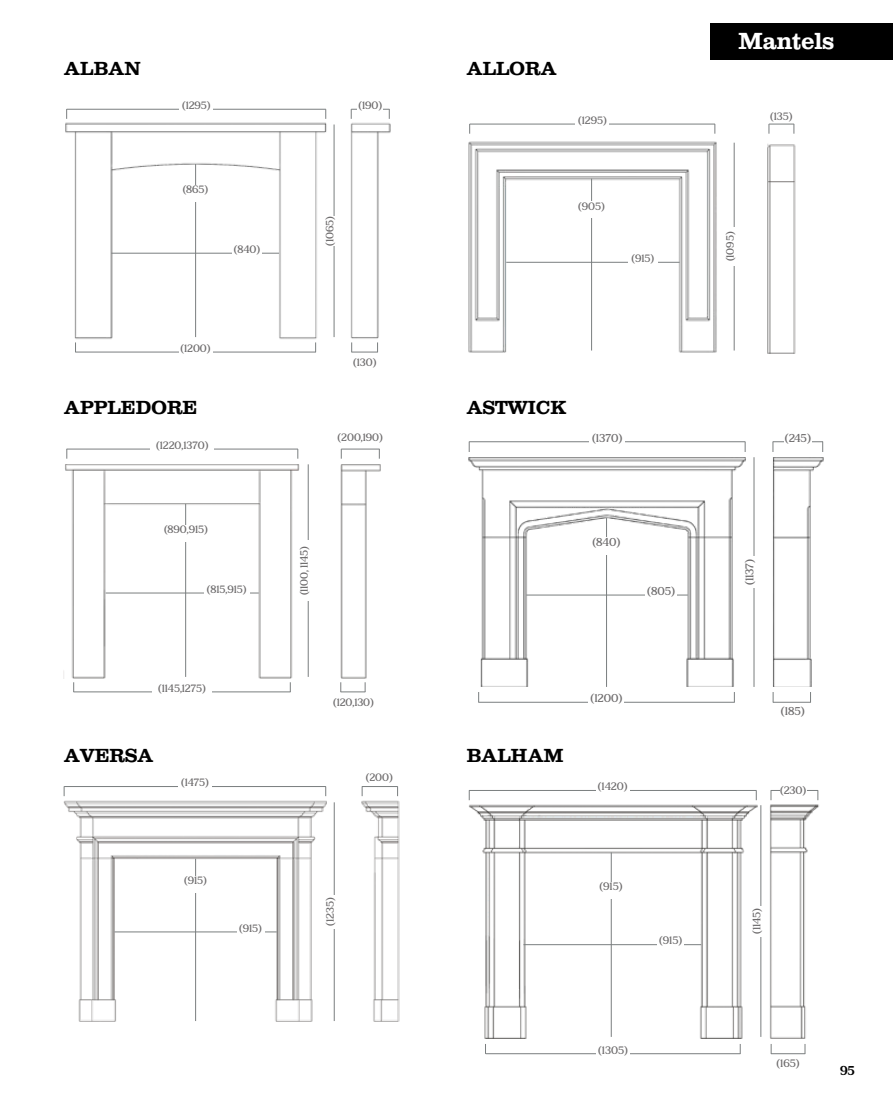
<style>
.page{position:relative;width:893px;height:1106px;background:#fff}
.page>*{position:absolute;margin:0;border:0;box-sizing:border-box;transform-origin:0 0}
.t1{font:24px "Clarendon";letter-spacing:-.02em;color:#fff}
.t2{font:19.5px "Clarendon";letter-spacing:-.02em;color:#000}
.t3{font:700 12.75px "LT Cushion";color:#000}
.t4{font:500 11.55px "LT Cushion";color:#6c6a6b}
.t5{font:500 10.95px "LT Cushion";color:#6c6a6b}
.t6{font:500 10.8px "LT Cushion";color:#6c6a6b}
</style>
<div class="page">
<img style="left:65px;top:116px;width:325px;height:234px">
<hr style="left:67px;top:109px;width:259px;height:1px;background:#7a7e7f">
<div style="left:180px;top:101px;width:33px;height:11px;background:#fff"></div>
<hr style="left:195px;top:164px;width:1px;height:173px;background:#7a7e7f">
<div style="left:181px;top:185px;width:29px;height:16px;background:#fff"></div>
<hr style="left:111px;top:253px;width:168px;height:1px;background:#7a7e7f">
<div style="left:232px;top:245px;width:30px;height:17px;background:#fff"></div>
<hr style="left:75px;top:352px;width:241px;height:1px;background:#7a7e7f">
<div style="left:179px;top:344px;width:33px;height:11px;background:#fff"></div>
<hr style="left:351px;top:109px;width:38px;height:1px;background:#7a7e7f">
<div style="left:357px;top:101px;width:26px;height:11px;background:#fff"></div>
<hr style="left:334px;top:124px;width:1px;height:213px;background:#7a7e7f">
<div style="left:326px;top:216px;width:16px;height:30px;background:#fff"></div>
<svg style="left:351px;top:342px;width:27px;height:11px"></svg>
<img style="left:468px;top:141px;width:249px;height:211px">
<hr style="left:470px;top:124px;width:245px;height:1px;background:#7a7e7f">
<div style="left:576px;top:116px;width:33px;height:11px;background:#fff"></div>
<hr style="left:591px;top:179px;width:1px;height:171px;background:#7a7e7f">
<div style="left:576px;top:202px;width:30px;height:16px;background:#fff"></div>
<hr style="left:506px;top:262px;width:174px;height:1px;background:#7a7e7f">
<div style="left:628px;top:254px;width:30px;height:17px;background:#fff"></div>
<img style="left:767px;top:144px;width:29px;height:210px">
<svg style="left:769px;top:124px;width:26px;height:10px"></svg>
<hr style="left:734px;top:143px;width:1px;height:207px;background:#7a7e7f">
<div style="left:726px;top:227px;width:11px;height:39px;background:#fff"></div>
<img style="left:65px;top:464px;width:235px;height:214px">
<hr style="left:67px;top:449px;width:231px;height:1px;background:#7a7e7f">
<div style="left:151px;top:441px;width:63px;height:11px;background:#fff"></div>
<hr style="left:185px;top:504px;width:1px;height:173px;background:#7a7e7f">
<div style="left:162px;top:524px;width:47px;height:17px;background:#fff"></div>
<hr style="left:106px;top:593px;width:153px;height:1px;background:#7a7e7f">
<div style="left:204px;top:585px;width:45px;height:16px;background:#fff"></div>
<hr style="left:74px;top:691px;width:216px;height:1px;background:#7a7e7f">
<div style="left:152px;top:684px;width:60px;height:11px;background:#fff"></div>
<hr style="left:341px;top:449px;width:38px;height:1px;background:#7a7e7f">
<hr style="left:308px;top:464px;width:1px;height:213px;background:#7a7e7f">
<div style="left:300px;top:540px;width:16px;height:61px;background:#fff"></div>
<svg style="left:340px;top:682px;width:26px;height:10px"></svg>
<img style="left:341px;top:464px;width:39px;height:214px">
<img style="left:468px;top:457px;width:356px;height:230px">
<hr style="left:469px;top:441px;width:276px;height:1px;background:#7a7e7f">
<div style="left:589px;top:433px;width:36px;height:12px;background:#fff"></div>
<hr style="left:606px;top:518px;width:1px;height:169px;background:#7a7e7f">
<div style="left:590px;top:537px;width:32px;height:18px;background:#fff"></div>
<hr style="left:526px;top:595px;width:162px;height:1px;background:#7a7e7f">
<div style="left:645px;top:586px;width:32px;height:18px;background:#fff"></div>
<hr style="left:478px;top:702px;width:256px;height:1px;background:#7a7e7f">
<div style="left:589px;top:694px;width:35px;height:11px;background:#fff"></div>
<hr style="left:773px;top:441px;width:50px;height:1px;background:#7a7e7f">
<div style="left:784px;top:433px;width:28px;height:12px;background:#fff"></div>
<hr style="left:754px;top:457px;width:1px;height:230px;background:#7a7e7f">
<div style="left:745px;top:556px;width:18px;height:32px;background:#fff"></div>
<hr style="left:773px;top:702px;width:38px;height:1px;background:#7a7e7f">
<img style="left:64px;top:800px;width:262px;height:221px">
<hr style="left:64px;top:786px;width:262px;height:1px;background:#7a7e7f">
<div style="left:178px;top:778px;width:34px;height:11px;background:#fff"></div>
<hr style="left:195px;top:858px;width:1px;height:163px;background:#7a7e7f">
<div style="left:181px;top:876px;width:30px;height:16px;background:#fff"></div>
<hr style="left:114px;top:931px;width:163px;height:1px;background:#7a7e7f">
<div style="left:237px;top:923px;width:27px;height:17px;background:#fff"></div>
<hr style="left:362px;top:786px;width:36px;height:1px;background:#7a7e7f">
<hr style="left:334px;top:802px;width:1px;height:219px;background:#7a7e7f">
<div style="left:326px;top:895px;width:16px;height:33px;background:#fff"></div>
<img style="left:361px;top:800px;width:39px;height:221px">
<img style="left:469px;top:800px;width:289px;height:238px">
<hr style="left:469px;top:790px;width:287px;height:1px;background:#7a7e7f">
<div style="left:596px;top:782px;width:34px;height:11px;background:#fff"></div>
<hr style="left:611px;top:852px;width:1px;height:184px;background:#7a7e7f">
<div style="left:596px;top:881px;width:30px;height:17px;background:#fff"></div>
<hr style="left:523px;top:944px;width:178px;height:1px;background:#7a7e7f">
<div style="left:658px;top:936px;width:26px;height:17px;background:#fff"></div>
<hr style="left:486px;top:1053px;width:254px;height:1px;background:#7a7e7f">
<div style="left:596px;top:1045px;width:34px;height:11px;background:#fff"></div>
<hr style="left:771px;top:790px;width:47px;height:1px;background:#7a7e7f">
<div style="left:780px;top:785px;width:26px;height:8px;background:#fff"></div>
<hr style="left:761px;top:805px;width:1px;height:231px;background:#7a7e7f">
<div style="left:752px;top:906px;width:17px;height:30px;background:#fff"></div>
<hr style="left:771px;top:1053px;width:34px;height:1px;background:#7a7e7f">
<img style="left:769px;top:800px;width:50px;height:238px">
<div style="left:710px;top:23px;width:183px;height:37px;background:#000"></div>
<h2 class="t2" style="left:64px;top:57px;width:79px">ALBAN</h2>
<p class="t6" style="left:182px;top:99px;width:30px">(1295)</p>
<p class="t6" style="left:183px;top:183px;width:27px">(865)</p>
<p class="t6" style="left:234px;top:243px;width:28px">(840)</p>
<p class="t6" style="left:181px;top:342px;width:31px">(1200)</p>
<h2 class="t2" style="left:64px;top:396px;width:135px">APPLEDORE</h2>
<p class="t6" style="left:156px;top:439px;width:53px">(1220,1370)</p>
<p class="t6" style="left:164px;top:522px;width:45px">(890,915)</p>
<p class="t6" style="left:207px;top:582px;width:41px">(815,915)</p>
<p class="t6" style="left:158px;top:682px;width:49px">(1145,1275)</p>
<h2 class="t2" style="left:64px;top:745px;width:91px">AVERSA</h2>
<p class="t6" style="left:181px;top:776px;width:29px">(1475)</p>
<p class="t6" style="left:184px;top:873px;width:24px">(915)</p>
<p class="t6" style="left:239px;top:921px;width:24px">(915)</p>
<p class="t6" style="left:359px;top:99px;width:25px">(190)</p>
<p class="t6" style="left:323px;top:245px;width:31px;rotate:-90deg">(1065)</p>
<p class="t6" style="left:353px;top:355px;width:25px">(130)</p>
<p class="t6" style="left:338px;top:431px;width:47px">(200,190)</p>
<p class="t6" style="left:298px;top:595px;width:51px;rotate:-90deg">(1100, 1145)</p>
<p class="t6" style="left:333px;top:696px;width:42px">(120,130)</p>
<p class="t6" style="left:366px;top:771px;width:28px">(200)</p>
<p class="t6" style="left:324px;top:925px;width:29px;rotate:-90deg">(1235)</p>
<h2 class="t2" style="left:466px;top:57px;width:92px">ALLORA</h2>
<p class="t6" style="left:578px;top:114px;width:30px">(1295)</p>
<p class="t6" style="left:578px;top:199px;width:28px">(905)</p>
<p class="t6" style="left:632px;top:252px;width:24px">(915)</p>
<h1 class="t1" style="left:738px;top:28px;width:98px">Mantels</h1>
<p class="t6" style="left:770px;top:109px;width:24px">(135)</p>
<p class="t6" style="left:723px;top:261px;width:31px;rotate:-90deg">(1095)</p>
<h2 class="t2" style="left:466px;top:396px;width:102px">ASTWICK</h2>
<p class="t4" style="left:592px;top:431px;width:32px">(1370)</p>
<p class="t4" style="left:592px;top:535px;width:29px">(840)</p>
<p class="t4" style="left:647px;top:584px;width:29px">(805)</p>
<h2 class="t2" style="left:466px;top:745px;width:99px">BALHAM</h2>
<p class="t4" style="left:590px;top:691px;width:33px">(1200)</p>
<p class="t5" style="left:598px;top:780px;width:31px">(1420)</p>
<p class="t5" style="left:599px;top:879px;width:24px">(915)</p>
<p class="t5" style="left:659px;top:933px;width:24px">(915)</p>
<p class="t5" style="left:598px;top:1043px;width:31px">(1305)</p>
<p class="t4" style="left:785px;top:431px;width:27px">(245)</p>
<p class="t4" style="left:743px;top:585px;width:28px;rotate:-90deg">(1137)</p>
<p class="t4" style="left:781px;top:704px;width:25px">(185)</p>
<p class="t5" style="left:780px;top:783px;width:28px">(230)</p>
<p class="t5" style="left:750px;top:934px;width:27px;rotate:-90deg">(1145)</p>
<p class="t5" style="left:777px;top:1056px;width:24px">(165)</p>
<p class="t3" style="left:840px;top:1063px;width:16px">95</p>
</div>
